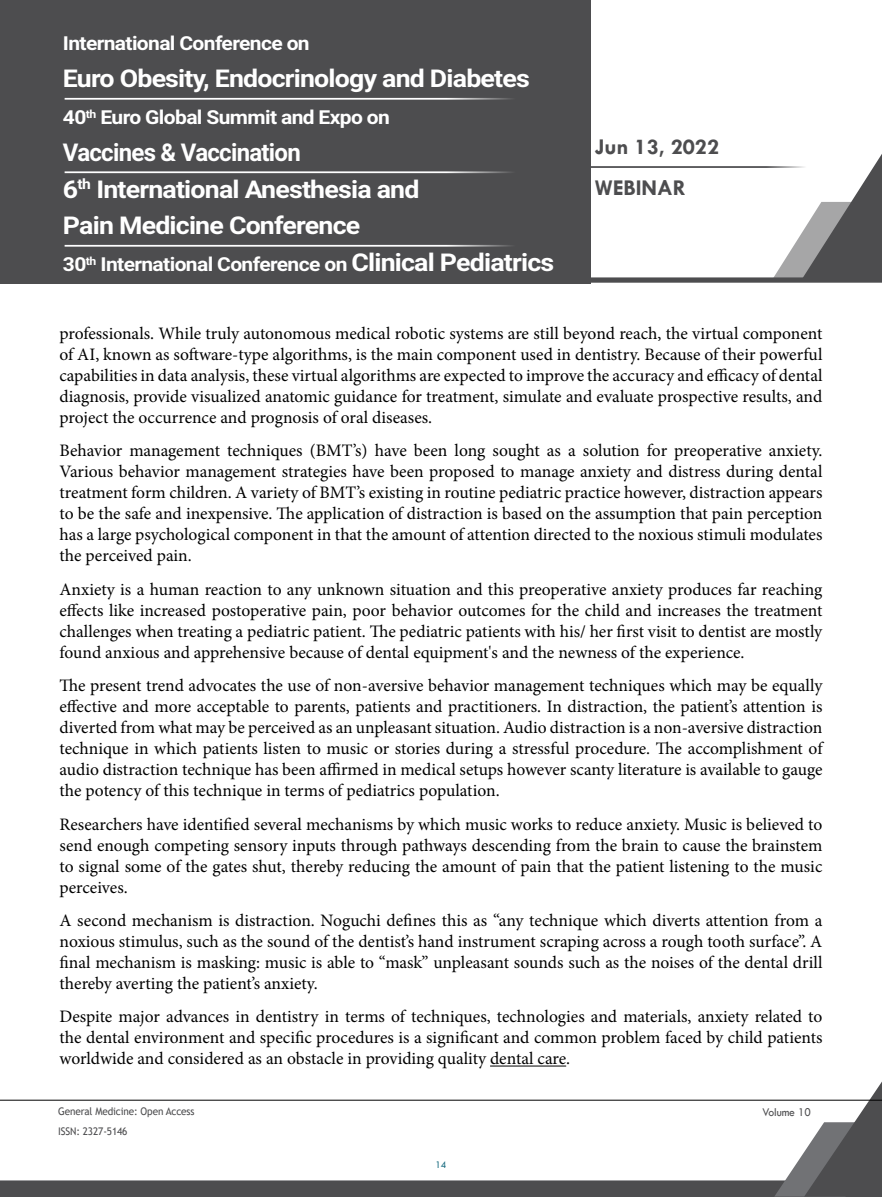
<style>
.page{position:relative;width:882px;height:1197px;background:#fff}
.page>*{position:absolute;margin:0;border:0;box-sizing:border-box;transform-origin:0 0}
.t1{font:700 24.5px/36.8px "Roboto";letter-spacing:-.03em;color:#fff}
.t2{font:700 24.5px "Roboto";letter-spacing:-.03em;color:#fff;scale:1.09 1}
.t3{font:700 22.75px/41.1px "Tw Cen";color:#4d4d4f}
.t4{font:700 19.25px "Roboto";letter-spacing:-.03em;color:#fff;scale:1.09 1}
.t5{font:17.5px/21px "Minion Pro";color:#000;text-align:justify}
.t6{font:12.25px "Tw Cen";letter-spacing:-.01em;color:#4d4d4f;scale:.95 1}
.t7{font:10.5px "Trebuchet MS";letter-spacing:-.01em;color:#4d4d4f;scale:.95 1}
.t8{font:10.5px "Tw Cen";color:#15697e;scale:.95 1}
.s1{font-size:24.5px}
</style>
<div class="page">
<svg style="left:0;top:1081px;width:882px;height:116px"></svg>
<hr style="left:0;top:1100px;width:882px;height:1px;background:#000">
<div style="left:0;top:0;width:590px;height:283px;background:#4d4d4f"></div>
<svg style="left:64px;top:153px;width:818px;height:130px"></svg>
<hr style="left:65px;top:98px;width:477px;height:2px;background:#fff">
<hr style="left:65px;top:171px;width:477px;height:2px;background:#fff">
<hr style="left:65px;top:245px;width:477px;height:2px;background:#fff">
<hr style="left:490px;top:1066px;width:76px;height:1px;background:#000">
<p class="t4" style="left:63px;top:30px;width:228px">International Conference on</p>
<h1 class="t2" style="left:63px;top:61px;width:430px">Euro Obesity, Endocrinology and Diabetes</h1>
<p class="t4" style="left:63px;top:104px;width:302px">40<sup>th</sup> Euro Global Summit and Expo on</p>
<h1 class="t1" style="left:63px;top:133px;width:358px">Vaccines &amp; Vaccination<br>6<sup>th</sup> International Anesthesia and<br>Pain Medicine Conference</h1>
<p class="t4" style="left:63px;top:251px;width:452px">30<sup>th</sup> International Conference on <span class="s1">Clinical Pediatrics</span></p>
<h2 class="t3" style="left:595px;top:126px;width:126px">Jun 13, 2022<br>WEBINAR</h2>
<p class="t5" style="left:60px;top:323px;width:765px">professionals. While truly autonomous medical robotic systems are still beyond reach, the virtual component of AI, known as software-type algorithms, is the main component used in dentistry. Because of their powerful capabilities in data analysis, these virtual algorithms are expected to improve the accuracy and efficacy of dental diagnosis, provide visualized anatomic guidance for treatment, simulate and evaluate prospective results, and project the occurrence and prognosis of oral diseases.</p>
<p class="t5" style="left:60px;top:440px;width:764px">Behavior management techniques (BMT’s) have been long sought as a solution for preoperative anxiety.<br>Various behavior management strategies have been proposed to manage anxiety and distress during dental treatment form children. A variety of BMT’s existing in routine pediatric practice however, distraction appears to be the safe and inexpensive. The application of distraction is based on the assumption that pain perception has a large psychological component in that the amount of attention directed to the noxious stimuli modulates the perceived pain.</p>
<p class="t5" style="left:60px;top:579px;width:764px">Anxiety is a human reaction to any unknown situation and this preoperative anxiety produces far reaching effects like increased postoperative pain, poor behavior outcomes for the child and increases the treatment challenges when treating a pediatric patient. The pediatric patients with his/ her first visit to dentist are mostly found anxious and apprehensive because of dental equipment's and the newness of the experience.</p>
<p class="t5" style="left:60px;top:675px;width:765px">The present trend advocates the use of non-aversive behavior management techniques which may be equally effective and more acceptable to parents, patients and practitioners. In distraction, the patient’s attention is diverted from what may be perceived as an unpleasant situation. Audio distraction is a non-aversive distraction technique in which patients listen to music or stories during a stressful procedure. The accomplishment of audio distraction technique has been affirmed in medical setups however scanty literature is available to gauge the potency of this technique in terms of pediatrics population.</p>
<p class="t5" style="left:60px;top:814px;width:764px">Researchers have identified several mechanisms by which music works to reduce anxiety. Music is believed to send enough competing sensory inputs through pathways descending from the brain to cause the brainstem to signal some of the gates shut, thereby reducing the amount of pain that the patient listening to the music perceives.</p>
<p class="t5" style="left:60px;top:910px;width:764px">A second mechanism is distraction. Noguchi defines this as “any technique which diverts attention from a noxious stimulus, such as the sound of the dentist’s hand instrument scraping across a rough tooth surface”. A final mechanism is masking: music is able to “mask” unpleasant sounds such as the noises of the dental drill thereby averting the patient’s anxiety.</p>
<p class="t5" style="left:60px;top:1006px;width:764px">Despite major advances in dentistry in terms of techniques, technologies and materials, anxiety related to the dental environment and specific procedures is a significant and common problem faced by child patients worldwide and considered as an obstacle in providing quality dental care.</p>
<p class="t7" style="left:58px;top:1105px;width:145px">General Medicine: Open Access</p>
<p class="t6" style="left:762px;top:1104px;width:53px">Volume 10</p>
<p class="t7" style="left:58px;top:1125px;width:75px">ISSN: 2327-5146</p>
<p class="t8" style="left:436px;top:1159px;width:13px">14</p>
</div>
